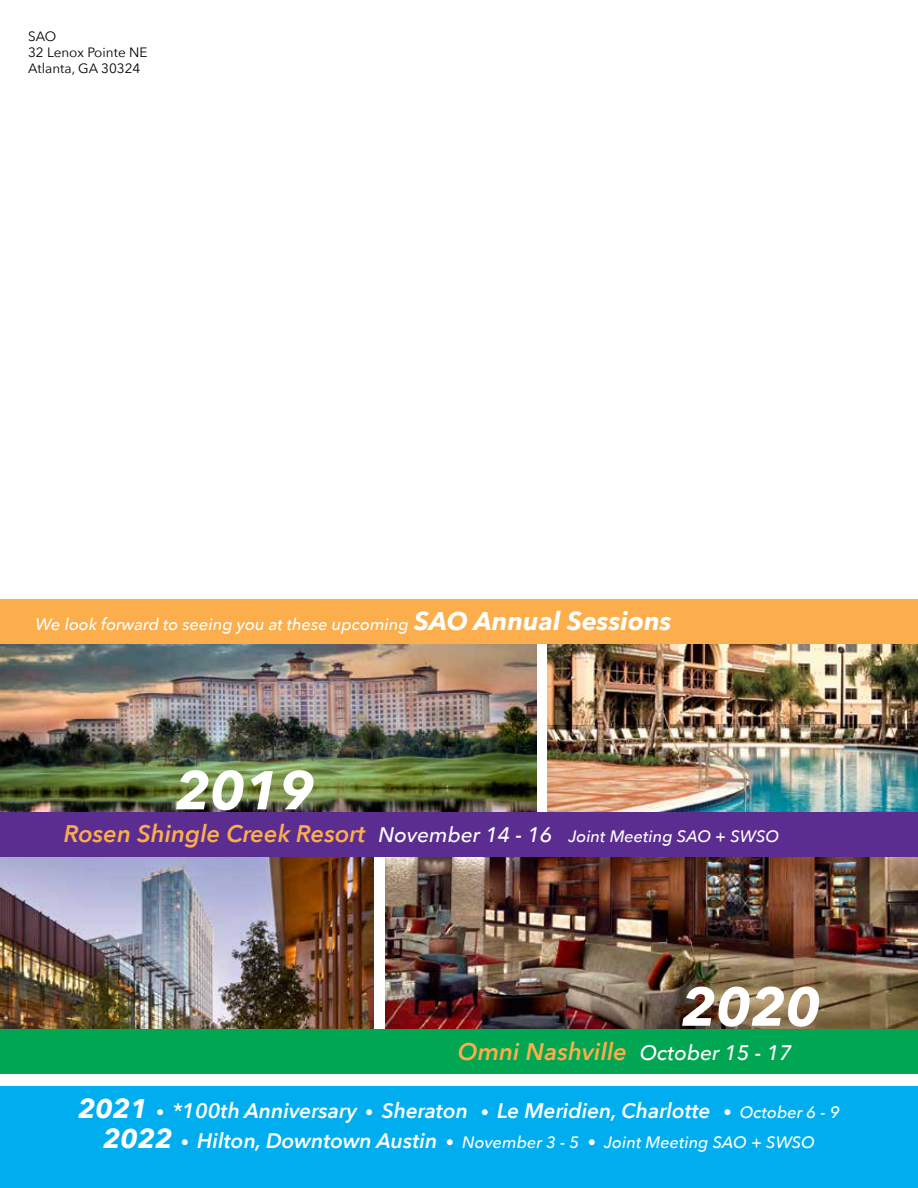
<style>
.page{position:relative;width:918px;height:1188px;background:#fff}
.page>*{position:absolute;margin:0;border:0;box-sizing:border-box;transform-origin:0 0}
.t1{font:italic 700 54px "Avenir Next";color:#fff}
.t2{font:italic 600 24px "Avenir Next";color:#fbae4b}
.t3{font:italic 600 21px "Avenir Next";color:#fff}
.t4{font:italic 500 16.5px "Avenir Next";color:#fff}
.t5{font:13.5px/16.5px "Avenir Next";color:#000}
.s1{font-weight:700;font-size:25.5px}
.s2{font-weight:500;font-size:21px;color:#fff}
.s3{font-weight:500;font-size:16.5px;color:#fff}
.s4{font-weight:700;font-size:27px}
.s5{font-size:16.5px}
.s6{font-weight:500;font-size:16.5px}
.s7{font-weight:600}
.s8{font-weight:600;font-size:21px}
</style>
<div class="page">
<img style="left:385px;top:856px;width:533px;height:174px">
<img style="left:0;top:856px;width:373px;height:174px">
<img style="left:0;top:644px;width:536px;height:168px">
<img style="left:547px;top:644px;width:371px;height:168px">
<div style="left:0;top:812px;width:918px;height:44px;background:#5c2d91"></div>
<div style="left:0;top:1030px;width:918px;height:44px;background:#00a651"></div>
<div style="left:0;top:1086px;width:918px;height:102px;background:#00aeef"></div>
<div style="left:0;top:600px;width:918px;height:44px;background:#fbae4b"></div>
<p class="t5" style="left:28px;top:27px;width:121px">SAO<br>32 Lenox Pointe NE<br>Atlanta, GA 30324</p>
<p class="t4" style="left:35px;top:610px;width:638px">We look forward to seeing you at these upcoming <span class="s1">SAO Annual Sessions</span></p>
<h1 class="t1" style="left:176px;top:744px;width:141px">2019</h1>
<h2 class="t2" style="left:64px;top:813px;width:717px">Rosen Shingle Creek Resort <span class="s2">November 14 - 16</span> <span class="s3">Joint Meeting SAO + SWSO</span></h2>
<h1 class="t1" style="left:681px;top:960px;width:141px">2020</h1>
<h2 class="t2" style="left:458px;top:1031px;width:335px">Omni Nashville <span class="s2">October 15 - 17</span></h2>
<p class="t3" style="left:78px;top:1093px;width:763px"><span class="s4">2021</span> <span class="s5">•</span> *100th Anniversary <span class="s5">•</span> Sheraton <span class="s5">•</span> Le Meridien, Charlotte <span class="s5">•</span> <span class="s6">October 6 - 9</span></p>
<p class="t4" style="left:103px;top:1129px;width:713px"><span class="s4">2022</span> <span class="s7">•</span> <span class="s8">Hilton, Downtown Austin</span> <span class="s7">•</span> November 3 - 5 <span class="s7">•</span> Joint Meeting SAO + SWSO</p>
</div>
